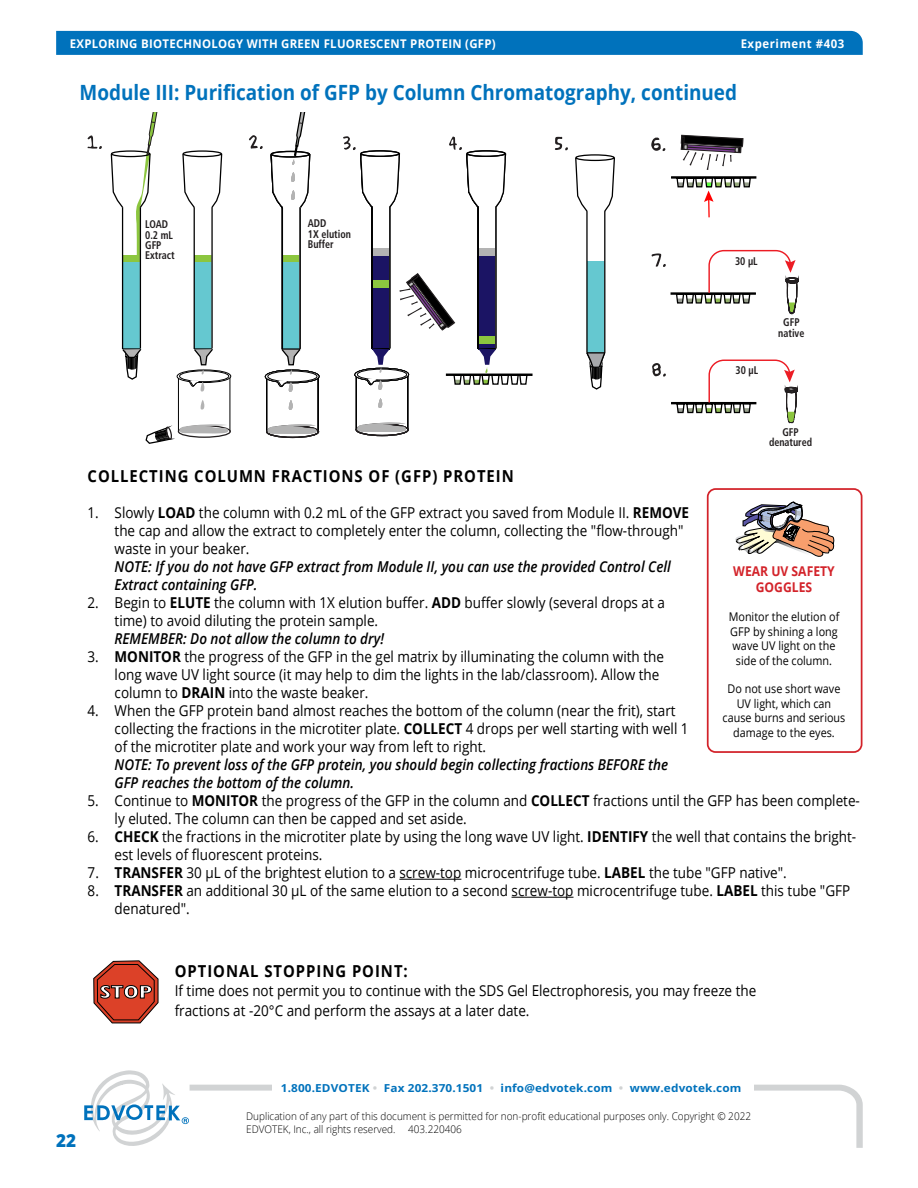
<style>
.page{position:relative;width:918px;height:1188px;background:#fff}
.page>*{position:absolute;margin:0;border:0;box-sizing:border-box;transform-origin:0 0}
.t1{font:700 21px "Open Sans";color:#0072bc;scale:.9 1}
.t2{font:800 18px "Open Sans";color:#0072bc;scale:.95 1}
.t3{font:700 16.5px "Open Sans";letter-spacing:.065em;color:#000;scale:.9 1}
.t4{font:15px/18px "Open Sans";color:#000;scale:.9 1}
.t5{font:italic 600 15px/18px "Open Sans";color:#000;scale:.9 1}
.t6{font:700 13.5px/16.2px "Open Sans";color:#d3232a;text-align:center;scale:.9 1}
.t7{font:12px/14.4px "Open Sans";color:#000;text-align:center;scale:.9 1}
.t8{font:700 12px "Open Sans";letter-spacing:.025em;color:#fff;scale:.95 1}
.t9{font:700 12px "Open Sans";letter-spacing:.05em;color:#fff;scale:.95 1}
.t10{font:700 condensed 11.1px/10.4px "Frutiger";color:#231f20;scale:.9 1}
.t11{font:700 11.1px "Open Sans";letter-spacing:.01em;color:#0072bc;scale:1.07 1}
.t12{font:300 10.5px/12.6px "Open Sans";color:#000;scale:.95 1}
.s1{font-weight:700}
.s2{color:#d1d3d4}
</style>
<div class="page">
<hr style="left:399px;top:879px;width:62px;height:1px;background:#000">
<hr style="left:512px;top:897px;width:62px;height:1px;background:#000">
<div style="left:707px;top:488px;width:155px;height:265px;border:2px solid #d3232a;border-radius:8px"></div>
<svg style="left:735px;top:502px;width:99px;height:55px"></svg>
<svg style="left:88px;top:135px;width:14px;height:14px"></svg>
<svg style="left:249px;top:135px;width:14px;height:14px"></svg>
<svg style="left:555px;top:137px;width:13px;height:13px"></svg>
<div style="left:178px;top:375px;width:52px;height:57px;border:1px solid #000"></div>
<div style="left:178px;top:425px;width:53px;height:13px;border:1px solid #231f20;border-radius:50%"></div>
<svg style="left:177px;top:370px;width:54px;height:13px"></svg>
<div style="left:177px;top:370px;width:54px;height:13px;border:1px solid #000;border-radius:50%"></div>
<svg style="left:180px;top:371px;width:49px;height:11px"></svg>
<div style="left:179px;top:370px;width:50px;height:12px;border:1px solid #000;border-radius:50%"></div>
<svg style="left:201px;top:400px;width:3px;height:10px"></svg>
<div style="left:266px;top:375px;width:53px;height:57px;border:1px solid #000"></div>
<div style="left:266px;top:425px;width:53px;height:13px;border:1px solid #231f20;border-radius:50%"></div>
<svg style="left:265px;top:370px;width:54px;height:13px"></svg>
<div style="left:265px;top:370px;width:54px;height:13px;border:1px solid #000;border-radius:50%"></div>
<svg style="left:268px;top:371px;width:49px;height:11px"></svg>
<div style="left:267px;top:371px;width:50px;height:11px;border:1px solid #000;border-radius:50%"></div>
<svg style="left:267px;top:424px;width:50px;height:10px"></svg>
<svg style="left:289px;top:400px;width:4px;height:10px"></svg>
<div style="left:356px;top:374px;width:52px;height:56px;border:1px solid #000"></div>
<div style="left:356px;top:423px;width:53px;height:13px;border:1px solid #231f20;border-radius:50%"></div>
<svg style="left:357px;top:422px;width:49px;height:10px"></svg>
<svg style="left:378px;top:398px;width:4px;height:10px"></svg>
<svg style="left:575px;top:154px;width:40px;height:236px"></svg>
<svg style="left:651px;top:138px;width:14px;height:13px"></svg>
<svg style="left:681px;top:135px;width:63px;height:35px"></svg>
<svg style="left:652px;top:249px;width:147px;height:175px"></svg>
<svg style="left:182px;top:150px;width:41px;height:242px"></svg>
<svg style="left:270px;top:112px;width:42px;height:280px"></svg>
<svg style="left:343px;top:136px;width:190px;height:254px"></svg>
<svg style="left:671px;top:176px;width:86px;height:41px"></svg>
<svg style="left:110px;top:112px;width:48px;height:268px"></svg>
<svg style="left:145px;top:424px;width:83px;height:20px"></svg>
<svg style="left:93px;top:960px;width:65px;height:63px"></svg>
<svg style="left:189px;top:1084px;width:674px;height:64px"></svg>
<div style="left:272px;top:1077px;width:482px;height:21px;background:#fff"></div>
<svg style="left:84px;top:1070px;width:105px;height:76px"></svg>
<div style="left:56px;top:31px;width:807px;height:24px;background:#0072bc"></div>
<p class="t8" style="left:70px;top:35px;width:450px">EXPLORING BIOTECHNOLOGY WITH GREEN FLUORESCENT PROTEIN (GFP)</p>
<p class="t9" style="left:741px;top:35px;width:111px">Experiment #403</p>
<h1 class="t1" style="left:80px;top:78px;width:732px">Module III: Purification of GFP by Column Chromatography, continued</h1>
<p class="t10" style="left:145px;top:219px;width:34px">LOAD<br>0.2 mL<br>GFP<br>Extract</p>
<p class="t10" style="left:308px;top:218px;width:49px">ADD<br>1X elution<br>Buffer</p>
<p class="t10" style="left:735px;top:255px;width:27px">30 µL</p>
<p class="t10" style="left:736px;top:365px;width:27px">30 µL</p>
<p class="t10" style="left:778px;top:317px;width:31px;text-align:center">GFP native</p>
<p class="t10" style="left:769px;top:427px;width:49px;text-align:center">GFP denatured</p>
<p class="t3" style="left:88px;top:464px;width:475px">COLLECTING COLUMN FRACTIONS OF (GFP) PROTEIN</p>
<p class="t4" style="left:115px;top:503px;width:640px;text-indent:-27px">1. Slowly <span class="s1">LOAD</span> the column with 0.2 mL of the GFP extract you saved from Module II. <span class="s1">REMOVE </span>the cap and allow the extract to completely enter the column, collecting the "flow-through" waste in your beaker.</p>
<p class="t5" style="left:115px;top:557px;width:620px">NOTE: If you do not have GFP extract from Module II, you can use the provided Control Cell<br>Extract containing GFP.</p>
<p class="t4" style="left:115px;top:593px;width:613px;text-indent:-27px">2. Begin to <span class="s1">ELUTE</span> the column with 1X elution buffer. <span class="s1">ADD</span> buffer slowly (several drops at a time) to avoid diluting the protein sample.</p>
<p class="t5" style="left:115px;top:629px;width:301px">REMEMBER: Do not allow the column to dry!</p>
<p class="t4" style="left:115px;top:647px;width:612px;text-indent:-27px">3. <span class="s1">MONITOR</span> the progress of the GFP in the gel matrix by illuminating the column with the long wave UV light source (it may help to dim the lights in the lab/classroom). Allow the column to <span class="s1">DRAIN</span> into the waste beaker.</p>
<p class="t4" style="left:115px;top:701px;width:639px;text-indent:-27px">4. When the GFP protein band almost reaches the bottom of the column (near the frit), start collecting the fractions in the microtiter plate. <span class="s1">COLLECT</span> 4 drops per well starting with well 1 of the microtiter plate and work your way from left to right.</p>
<p class="t5" style="left:115px;top:755px;width:617px">NOTE: To prevent loss of the GFP protein, you should begin collecting fractions BEFORE the<br>GFP reaches the bottom of the column.</p>
<p class="t4" style="left:115px;top:791px;width:830px;text-indent:-27px">5. Continue to <span class="s1">MONITOR</span> the progress of the GFP in the column and <span class="s1">COLLECT</span> fractions until the GFP has been complete&shy;ly eluted. The column can then be capped and set aside.</p>
<p class="t4" style="left:115px;top:827px;width:825px;text-indent:-27px">6. <span class="s1">CHECK</span> the fractions in the microtiter plate by using the long wave UV light. <span class="s1">IDENTIFY</span> the well that contains the bright&shy;est levels of fluorescent proteins.</p>
<p class="t4" style="left:88px;top:863px;width:778px">7. <span class="s1">TRANSFER</span> 30 µL of the brightest elution to a screw-top microcentrifuge tube. <span class="s1">LABEL</span> the tube "GFP native".</p>
<p class="t4" style="left:115px;top:881px;width:819px;text-indent:-27px">8. <span class="s1">TRANSFER</span> an additional 30 µL of the same elution to a second screw-top microcentrifuge tube. <span class="s1">LABEL</span> this tube "GFP denatured".</p>
<p class="t6" style="left:733px;top:563px;width:114px">WEAR UV SAFETY<br>GOGGLES</p>
<p class="t7" style="left:729px;top:610px;width:124px">Monitor the elution of<br>GFP by shining a long wave UV light on the side of the column.</p>
<p class="t7" style="left:723px;top:682px;width:138px">Do not use short wave<br>UV light, which can cause burns and serious damage to the eyes.</p>
<p class="t3" style="left:175px;top:959px;width:260px">OPTIONAL STOPPING POINT:</p>
<p class="t4" style="left:175px;top:981px;width:648px;line-height:19.5px">If time does not permit you to continue with the SDS Gel Electrophoresis, you may freeze the fractions at -20°C and perform the assays at a later date.</p>
<p class="t2" style="left:56px;top:1127px;width:23px">22</p>
<p class="t11" style="left:281px;top:1080px;width:432px">1.800.EDVOTEK <span class="s2">•</span> Fax 202.370.1501 <span class="s2">•</span> info@edvotek.com <span class="s2">•</span> www.edvotek.com</p>
<p class="t12" style="left:246px;top:1110px;width:533px">Duplication of any part of this document is permitted for non-profit educational purposes only. Copyright © 2022<br>EDVOTEK, Inc., all rights reserved. 403.220406</p>
</div>
